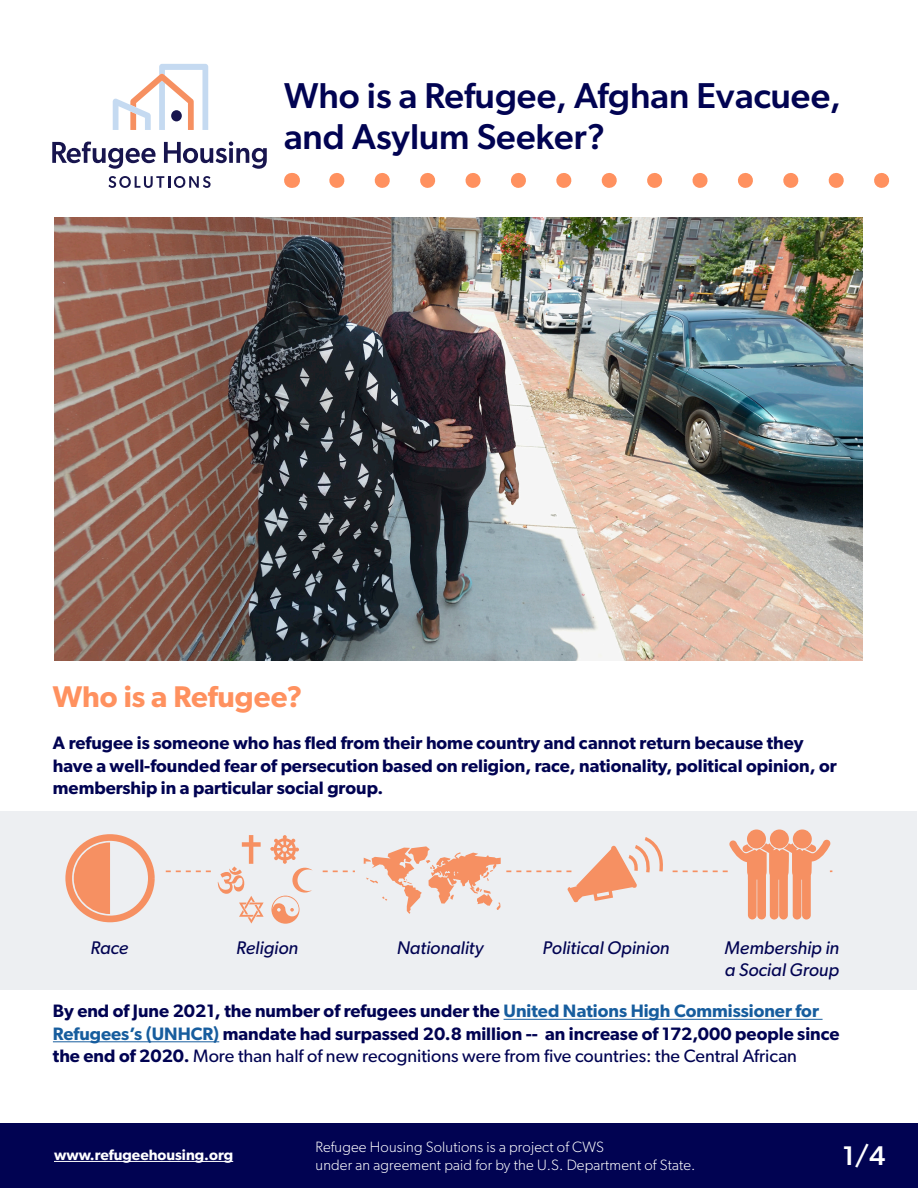
<style>
.page{position:relative;width:918px;height:1188px;background:#fff}
.page>*{position:absolute;margin:0;border:0;box-sizing:border-box;transform-origin:0 0}
.t1{font:500 36px/40.5px "Gibson";color:#010352}
.t2{font:600 30px "Gibson";color:#ff915f}
.t3{font:500 27px "Gibson";color:#fff}
.t4{font:italic 18.3px/22px "Gibson";color:#010352}
.t5{font:600 18px/22.5px "Gibson";color:#010352}
.t6{font:300 15px "Gibson";letter-spacing:.01em;color:#fff}
.t7{font:600 15px "Gibson";color:#fff}
.s1{color:#175d9e}
.s2{font-weight:400}
</style>
<div class="page">
<div style="left:0;top:811px;width:916px;height:178px;background:#edeff2"></div>
<hr style="left:504px;top:1019px;width:319px;height:1px;background:#175d9e">
<hr style="left:53px;top:1041px;width:166px;height:1px;background:#175d9e">
<svg style="left:113px;top:64px;width:95px;height:66px"></svg>
<div style="left:171px;top:110px;width:11px;height:11px;background:#18154e;border-radius:50%"></div>
<svg style="left:53px;top:142px;width:103px;height:27px"></svg>
<svg style="left:164px;top:142px;width:103px;height:27px"></svg>
<svg style="left:108px;top:176px;width:103px;height:12px"></svg>
<div style="left:0;top:1123px;width:918px;height:65px;background:#010352"></div>
<hr style="left:54px;top:1161px;width:179px;height:1px;background:#fff">
<img style="left:55px;top:217px;width:808px;height:444px">
<svg style="left:292px;top:173px;width:1px;height:15px"></svg>
<svg style="left:337px;top:173px;width:553px;height:15px"></svg>
<svg style="left:217px;top:835px;width:47px;height:89px"></svg>
<svg style="left:270px;top:835px;width:43px;height:89px"></svg>
<div style="left:65px;top:834px;width:90px;height:88px;border:7px solid #f69062;border-radius:50%"></div>
<svg style="left:74px;top:842px;width:36px;height:72px;background:#f5986f"></svg>
<div style="left:770px;top:830px;width:19px;height:19px;background:#f69062;border-radius:50%"></div>
<div style="left:747px;top:830px;width:19px;height:19px;background:#f69062;border-radius:50%"></div>
<div style="left:793px;top:830px;width:19px;height:19px;background:#f69062;border-radius:50%"></div>
<svg style="left:166px;top:871px;width:45px;height:1px"></svg>
<svg style="left:323px;top:871px;width:32px;height:1px"></svg>
<svg style="left:364px;top:837px;width:299px;height:77px"></svg>
<svg style="left:673px;top:839px;width:160px;height:81px"></svg>
<p class="t1" style="left:284px;top:75px;width:559px">Who is a Refugee, Afghan Evacuee, and Asylum Seeker?</p>
<p class="t2" style="left:53px;top:678px;width:251px">Who is a Refugee?</p>
<p class="t5" style="left:53px;top:731px;width:785px">A refugee is someone who has fled from their home country and cannot return because they have a well-founded fear of persecution based on religion, race, nationality, political opinion, or membership in a particular social group.</p>
<p class="t4" style="left:90px;top:936px;width:40px">Race</p>
<p class="t4" style="left:236px;top:936px;width:64px">Religion</p>
<p class="t4" style="left:397px;top:936px;width:88px">Nationality</p>
<p class="t4" style="left:542px;top:936px;width:129px">Political Opinion</p>
<p class="t4" style="left:725px;top:936px;width:116px">Membership in a Social Group</p>
<p class="t5" style="left:53px;top:999px;width:788px">By end of June 2021, the number of refugees under the <span class="s1">United Nations High Commissioner for<br>Refugees’s (UNHCR)</span> mandate had surpassed 20.8 million -- an increase of 172,000 people since the end of 2020. <span class="s2">More than half of new recognitions were from five countries: the Central African</span></p>
<p class="t6" style="left:316px;top:1138px;width:290px">Refugee Housing Solutions is a project of CWS</p>
<p class="t6" style="left:316px;top:1156px;width:381px">under an agreement paid for by the U.S. Department of State.</p>
<p class="t7" style="left:54px;top:1145px;width:181px">www.refugeehousing.org</p>
<p class="t3" style="left:843px;top:1140px;width:44px">1/4</p>
</div>
